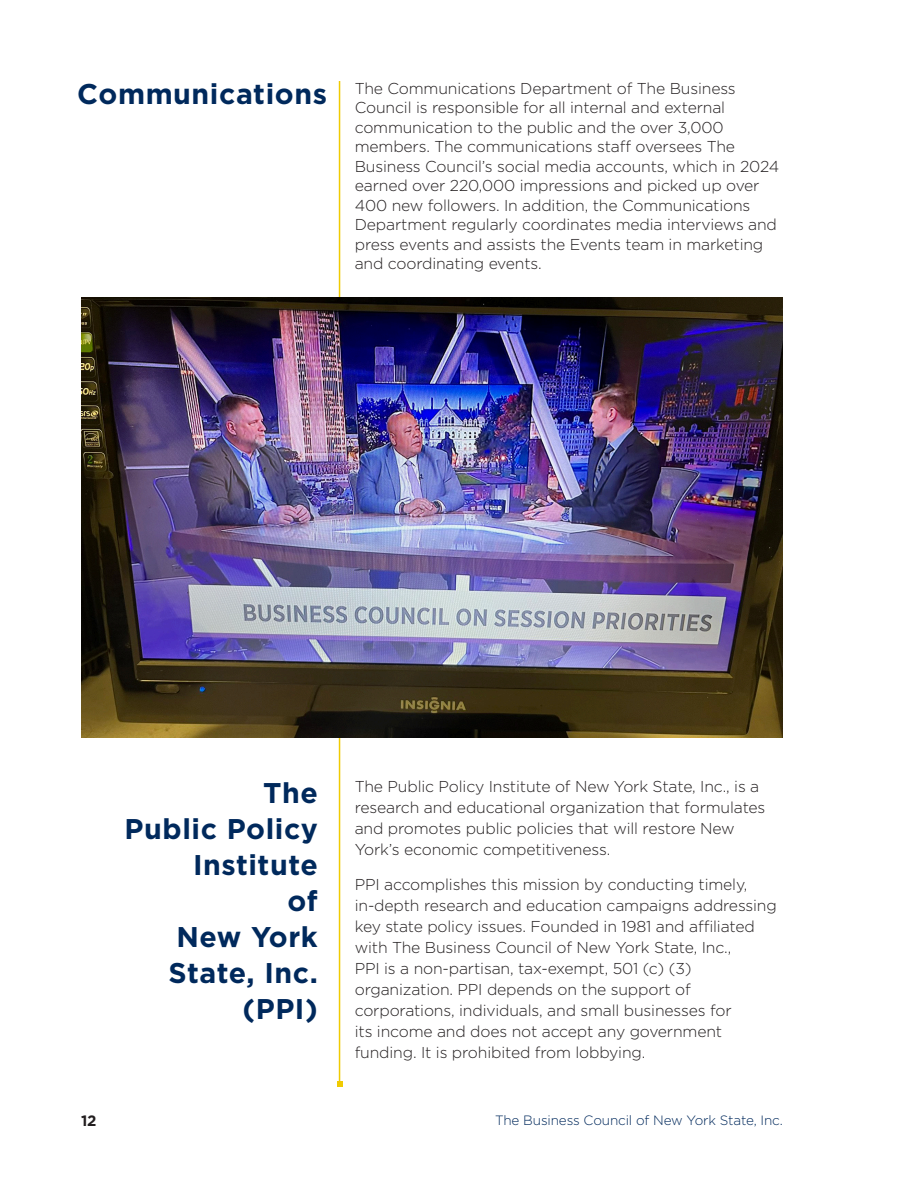
<style>
.page{position:relative;width:918px;height:1188px;background:#fff}
.page>*{position:absolute;margin:0;border:0;box-sizing:border-box;transform-origin:0 0}
.Heads{font:700 28.5px/36px "Gotham";letter-spacing:.02em;color:#00295c;text-align:right}
.body_text{font:300 15.75px/21px "Gotham";letter-spacing:-.01em;color:#231f20}
.t1{font:700 15px "Gotham";color:#231f20}
.t2{font:300 13.5px "Gotham";letter-spacing:-.01em;color:#00295c}
</style>
<div class="page">
<hr style="left:339px;top:81px;width:1px;height:1003px;background:#f0cb02">
<svg style="left:337px;top:1081px;width:6px;height:6px"></svg>
<img style="left:81px;top:297px;width:702px;height:441px">
<p class="Heads" style="left:77px;top:76px;width:251px">Communications</p>
<p class="body_text" style="left:355px;top:78px;width:426px;line-height:19.5px">The Communications Department of The Business Council is responsible for all internal and external communication to the public and the over 3,000 members. The communications staff oversees The Business Council’s social media accounts, which in 2024 earned over 220,000 impressions and picked up over 400 new followers. In addition, the Communications Department regularly coordinates media interviews and press events and assists the Events team in marketing and coordinating events.</p>
<p class="Heads" style="left:125px;top:774px;width:195px">The<br>Public Policy<br>Institute<br>of<br>New York<br>State, Inc. (PPI)</p>
<p class="body_text" style="left:355px;top:776px;width:412px">The Public Policy Institute of New York State, Inc., is a research and educational organization that formulates and promotes public policies that will restore New York’s economic competitiveness.</p>
<p class="body_text" style="left:355px;top:873px;width:424px">PPI accomplishes this mission by conducting timely, in-depth research and education campaigns addressing key state policy issues. Founded in 1981 and affiliated with The Business Council of New York State, Inc.,<br>PPI is a non-partisan, tax-exempt, 501 (c) (3) organization. PPI depends on the support of corporations, individuals, and small businesses for<br>its income and does not accept any government funding. It is prohibited from lobbying.</p>
<p class="t1" style="left:81px;top:1110px;width:17px">12</p>
<p class="t2" style="left:495px;top:1111px;width:289px">The Business Council of New York State, Inc.</p>
</div>
